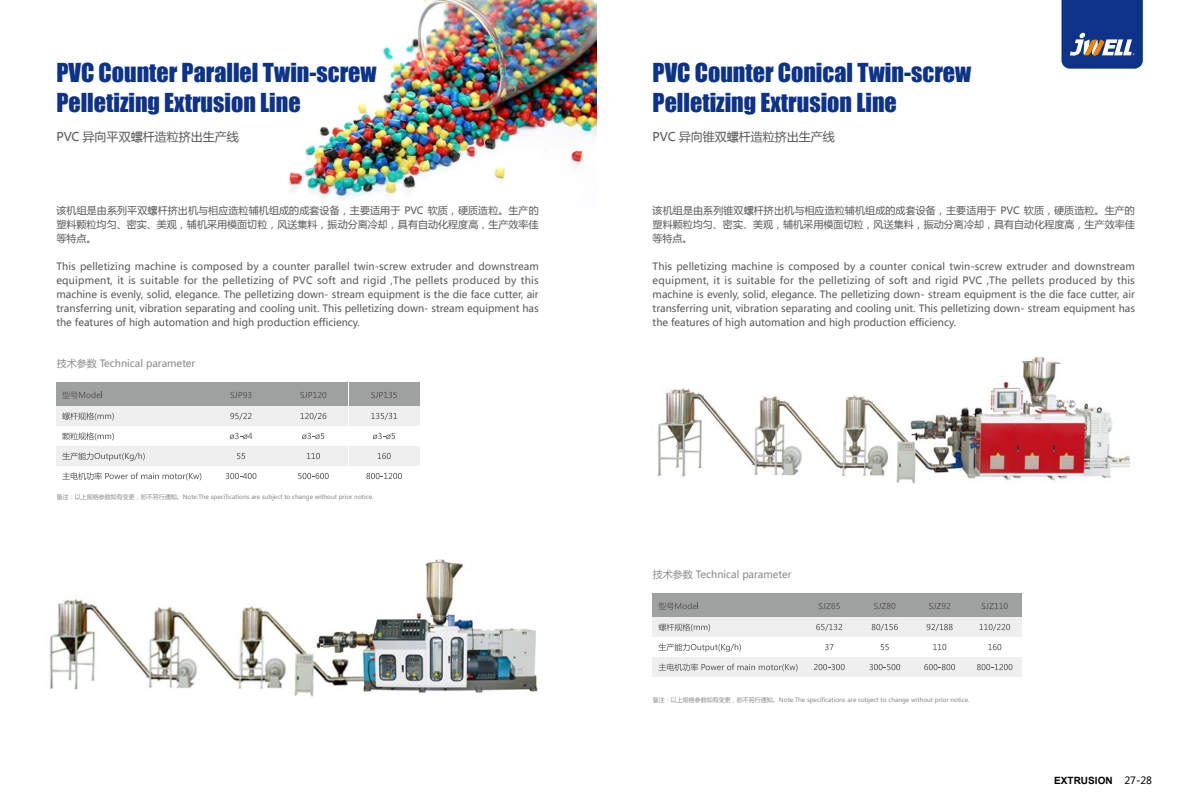
<style>
.page{position:relative;width:1191px;height:808px;background:#fff}
.page>*{position:absolute;margin:0;border:0;box-sizing:border-box;transform-origin:0 0}
.t1{font:24px/30px "Impact";color:#0c3388}
.t2{font:12px "Microsoft Ya Hei";color:#595757}
.t3{font:10px/14px "Microsoft Ya Hei";color:#595757;text-align:justify}
.t4{font:10px "Microsoft Ya Hei";color:#898989}
.t5{font:700 10px "Arial";color:#000}
.t6{font:6px "Microsoft Ya Hei";color:#898989}
.s1{font-family:"Microsoft Ya Hei";font-weight:400}
</style>
<div class="page">
<img style="left:288px;top:0;width:308px;height:200px">
<svg style="left:1061px;top:0;width:81px;height:69px;background:#2c4b91"></svg>
<div style="left:57px;top:382px;width:149px;height:24px;background:#9fa0a0"></div>
<div style="left:57px;top:406px;width:149px;height:20px;background:#efefef"></div>
<div style="left:57px;top:447px;width:149px;height:19px;background:#efefef"></div>
<div style="left:206px;top:382px;width:71px;height:24px;background:#9fa0a0"></div>
<div style="left:277px;top:382px;width:71px;height:24px;background:#9fa0a0"></div>
<div style="left:349px;top:382px;width:70px;height:24px;background:#9fa0a0"></div>
<div style="left:206px;top:406px;width:71px;height:20px;background:#efefef"></div>
<div style="left:277px;top:406px;width:71px;height:20px;background:#efefef"></div>
<div style="left:349px;top:406px;width:70px;height:20px;background:#efefef"></div>
<div style="left:206px;top:447px;width:71px;height:19px;background:#efefef"></div>
<div style="left:277px;top:447px;width:71px;height:19px;background:#efefef"></div>
<div style="left:349px;top:447px;width:70px;height:19px;background:#efefef"></div>
<svg style="left:62px;top:391px;width:40px;height:8px"></svg>
<svg style="left:62px;top:412px;width:52px;height:8px"></svg>
<svg style="left:62px;top:432px;width:52px;height:8px"></svg>
<svg style="left:62px;top:452px;width:83px;height:9px"></svg>
<svg style="left:62px;top:472px;width:139px;height:8px"></svg>
<svg style="left:230px;top:413px;width:21px;height:7px"></svg>
<svg style="left:230px;top:433px;width:22px;height:6px"></svg>
<svg style="left:237px;top:453px;width:8px;height:6px"></svg>
<svg style="left:226px;top:473px;width:30px;height:6px"></svg>
<svg style="left:300px;top:413px;width:26px;height:7px"></svg>
<svg style="left:302px;top:433px;width:22px;height:6px"></svg>
<svg style="left:307px;top:453px;width:13px;height:6px"></svg>
<svg style="left:298px;top:473px;width:31px;height:6px"></svg>
<svg style="left:371px;top:413px;width:26px;height:7px"></svg>
<svg style="left:373px;top:433px;width:22px;height:6px"></svg>
<svg style="left:378px;top:453px;width:13px;height:6px"></svg>
<svg style="left:366px;top:473px;width:36px;height:6px"></svg>
<svg style="left:230px;top:392px;width:21px;height:6px"></svg>
<svg style="left:300px;top:392px;width:26px;height:6px"></svg>
<svg style="left:371px;top:392px;width:26px;height:6px"></svg>
<div style="left:653px;top:593px;width:149px;height:24px;background:#9fa0a0"></div>
<div style="left:653px;top:617px;width:149px;height:20px;background:#efefef"></div>
<div style="left:653px;top:658px;width:149px;height:19px;background:#efefef"></div>
<div style="left:802px;top:593px;width:55px;height:24px;background:#9fa0a0"></div>
<div style="left:857px;top:593px;width:55px;height:24px;background:#9fa0a0"></div>
<div style="left:912px;top:593px;width:54px;height:24px;background:#9fa0a0"></div>
<div style="left:802px;top:617px;width:55px;height:20px;background:#efefef"></div>
<div style="left:857px;top:617px;width:55px;height:20px;background:#efefef"></div>
<div style="left:912px;top:617px;width:54px;height:20px;background:#efefef"></div>
<div style="left:802px;top:658px;width:55px;height:19px;background:#efefef"></div>
<div style="left:857px;top:658px;width:55px;height:19px;background:#efefef"></div>
<div style="left:912px;top:658px;width:54px;height:19px;background:#efefef"></div>
<svg style="left:658px;top:602px;width:40px;height:8px"></svg>
<svg style="left:658px;top:623px;width:52px;height:8px"></svg>
<svg style="left:658px;top:643px;width:83px;height:9px"></svg>
<svg style="left:658px;top:663px;width:139px;height:8px"></svg>
<svg style="left:816px;top:624px;width:26px;height:7px"></svg>
<svg style="left:825px;top:644px;width:8px;height:6px"></svg>
<svg style="left:814px;top:664px;width:30px;height:6px"></svg>
<svg style="left:871px;top:624px;width:26px;height:7px"></svg>
<svg style="left:880px;top:644px;width:9px;height:6px"></svg>
<svg style="left:869px;top:664px;width:31px;height:6px"></svg>
<svg style="left:926px;top:624px;width:26px;height:7px"></svg>
<svg style="left:933px;top:644px;width:13px;height:6px"></svg>
<svg style="left:924px;top:664px;width:31px;height:6px"></svg>
<svg style="left:818px;top:603px;width:21px;height:6px"></svg>
<svg style="left:874px;top:603px;width:21px;height:6px"></svg>
<svg style="left:929px;top:603px;width:21px;height:6px"></svg>
<div style="left:967px;top:593px;width:55px;height:24px;background:#9fa0a0"></div>
<div style="left:967px;top:617px;width:55px;height:20px;background:#efefef"></div>
<div style="left:967px;top:658px;width:55px;height:19px;background:#efefef"></div>
<svg style="left:979px;top:624px;width:31px;height:7px"></svg>
<svg style="left:988px;top:644px;width:13px;height:6px"></svg>
<svg style="left:977px;top:664px;width:35px;height:6px"></svg>
<svg style="left:981px;top:603px;width:26px;height:6px"></svg>
<img style="left:49px;top:559px;width:489px;height:138px">
<img style="left:657px;top:356px;width:474px;height:128px">
<h1 class="t1" style="left:56px;top:57px;width:322px">PVC Counter Parallel Twin-screw<br>Pelletizing Extrusion Line</h1>
<h1 class="t1" style="left:652px;top:57px;width:320px">PVC Counter Conical Twin-screw<br>Pelletizing Extrusion Line</h1>
<p class="t2" style="left:56px;top:129px;width:184px">PVC 异向平双螺杆造粒挤出生产线</p>
<p class="t2" style="left:652px;top:129px;width:184px">PVC 异向锥双螺杆造粒挤出生产线</p>
<p class="t3" style="left:56px;top:203px;width:484px">该机组是由系列平双螺杆挤出机与相应造粒辅机组成的成套设备，主要适用于 PVC 软质，硬质造粒。生产的塑料颗粒均匀、密实、美观，辅机采用模面切粒，风送集料，振动分离冷却，具有自动化程度高，生产效率佳等特点。</p>
<p class="t3" style="left:56px;top:259px;width:484px">This pelletizing machine is composed by a counter parallel twin-screw extruder and downstream equipment, it is suitable for the pelletizing of PVC soft and rigid ,The pellets produced by this machine is evenly, solid, elegance. The pelletizing down- stream equipment is the die face cutter, air transferring unit, vibration separating and cooling unit. This pelletizing down- stream equipment has the features of high automation and high production efficiency.</p>
<p class="t4" style="left:57px;top:356px;width:140px">技术参数 Technical parameter</p>
<p class="t6" style="left:57px;top:493px;width:318px">备注：以上规格参数如有变更，恕不另行通知。Note:The specifications are subject to change without prior notice.</p>
<p class="t3" style="left:652px;top:203px;width:484px">该机组是由系列锥双螺杆挤出机与相应造粒辅机组成的成套设备，主要适用于 PVC 软质，硬质造粒。生产的塑料颗粒均匀、密实、美观，辅机采用模面切粒，风送集料，振动分离冷却，具有自动化程度高，生产效率佳等特点。</p>
<p class="t3" style="left:652px;top:259px;width:484px">This pelletizing machine is composed by a counter conical twin-screw extruder and downstream equipment, it is suitable for the pelletizing of soft and rigid PVC ,The pellets produced by this machine is evenly, solid, elegance. The pelletizing down- stream equipment is the die face cutter, air transferring unit, vibration separating and cooling unit. This pelletizing down- stream equipment has the features of high automation and high production efficiency.</p>
<p class="t4" style="left:653px;top:567px;width:140px">技术参数 Technical parameter</p>
<p class="t6" style="left:653px;top:696px;width:318px">备注：以上规格参数如有变更，恕不另行通知。Note:The specifications are subject to change without prior notice.</p>
<p class="t5" style="left:1054px;top:774px;width:99px">EXTRUSION <span class="s1">27-28</span></p>
</div>
